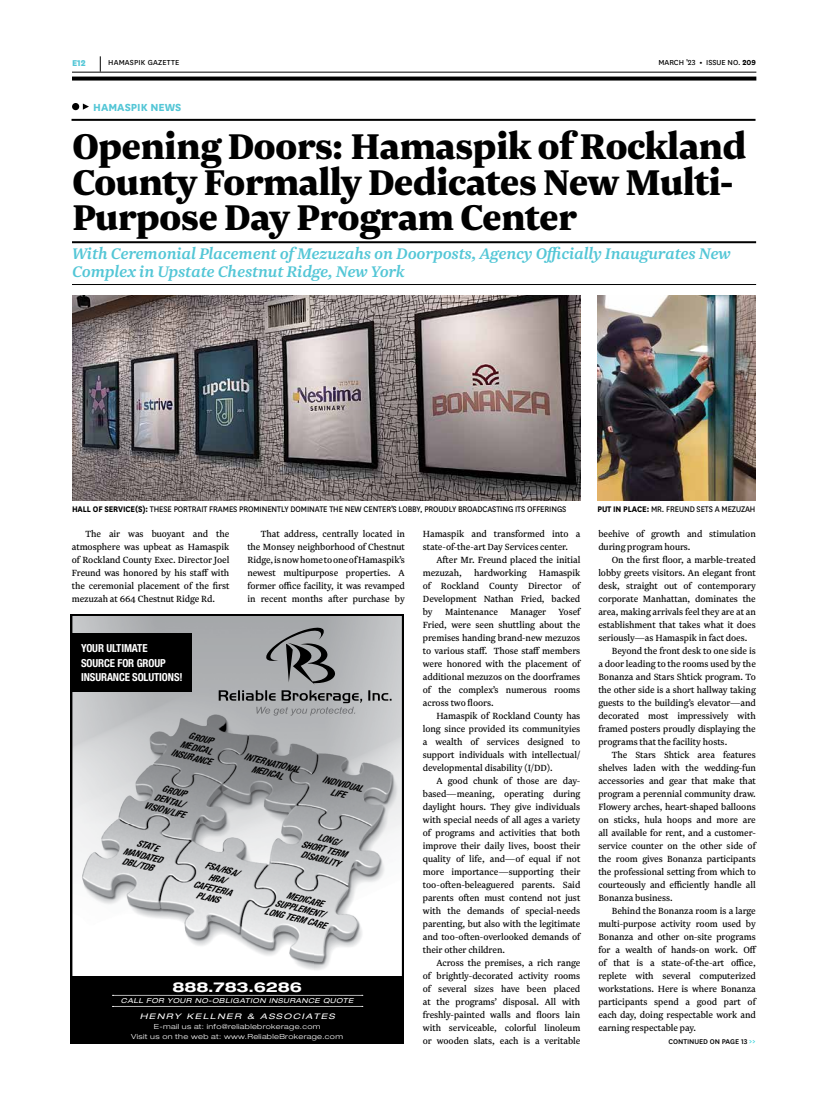
<style>
.page{position:relative;width:828px;height:1116px;background:#fff}
.page>*{position:absolute;margin:0;border:0;box-sizing:border-box;transform-origin:0 0}
.t1{font:900 42px/35.5px "Newzald";letter-spacing:-.02em;color:#000}
.t2{font:italic 500 18px/18px "Newzald";letter-spacing:-.01em;color:#53c6d6;scale:1.04 1}
.t3{font:700 expanded 13.6px "Helvetica Neue";letter-spacing:-.01em;color:#fff;scale:1.09 1}
.t4{font:700 12px "National";color:#53c6d6}
.t5{font:700 condensed 11.1px/14.5px "Helvetica Neue";letter-spacing:-.01em;color:#fff}
.t6{font:10.5px/13px "Newzald";letter-spacing:-.005em;color:#000;text-align:justify}
.t7{font:800 9.9px "National";color:#53c6d6}
.t8{font:9.5px "National";letter-spacing:-.01em;color:#000;scale:.92 1}
.t9{font:italic 700 condensed 9.4px/10.3px "Helvetica Neue";color:#000;text-align:center;scale:.96 1}
.t10{font:8.5px "National";color:#000}
.t11{font:8.5px "National";letter-spacing:.02em;color:#000}
.t12{font:500 8px "National";color:#000}
.t13{font:italic expanded 7.7px "Helvetica Neue";letter-spacing:.15em;color:#fff;scale:1.19 1}
.t14{font:300 expanded 7px/9.4px "Helvetica Neue";letter-spacing:.04em;color:#fff;text-align:center;scale:1.09 1}
.t15{font:italic expanded 6.8px "Helvetica Neue";letter-spacing:.05em;color:#fff;scale:1.09 1}
.s1{font-weight:700}
.s2{color:#08c6d2}
</style>
<div class="page">
<hr style="left:72px;top:119px;width:684px;height:2px;background:#000">
<div style="left:72px;top:103px;width:7px;height:7px;background:#000;border-radius:50%"></div>
<svg style="left:83px;top:104px;width:6px;height:6px"></svg>
<hr style="left:72px;top:241px;width:684px;height:2px;background:#000">
<hr style="left:72px;top:284px;width:684px;height:1px;background:#000">
<svg style="left:71px;top:614px;width:333px;height:430px;background:#9d9ea0"></svg>
<div style="left:71px;top:634px;width:121px;height:58px;background:#000"></div>
<svg style="left:112px;top:1006px;width:251px;height:1px"></svg>
<svg style="left:112px;top:995px;width:251px;height:1px"></svg>
<img style="left:598px;top:295px;width:158px;height:205px">
<img style="left:73px;top:295px;width:507px;height:205px">
<svg style="left:72px;top:77px;width:684px;height:4px;background:#1c1c1c"></svg>
<hr style="left:72px;top:72px;width:684px;height:1px;background:#000">
<svg style="left:100px;top:56px;width:1px;height:16px"></svg>
<p class="t7" style="left:72px;top:55px;width:15px">E12</p>
<p class="t11" style="left:108px;top:57px;width:73px">HAMASPIK GAZETTE</p>
<p class="t10" style="left:658px;top:57px;width:99px">MARCH ’23 <span class="s1">•</span> ISSUE NO. <span class="s1">209</span></p>
<p class="t4" style="left:93px;top:99px;width:90px">HAMASPIK NEWS</p>
<h1 class="t1" style="left:72px;top:127px;width:676px">Opening Doors: Hamaspik of Rockland<br>County Formally Dedicates New Multi-<br>Purpose Day Program Center</h1>
<h2 class="t2" style="left:72px;top:244px;width:635px">With Ceremonial Placement of Mezuzahs on Doorposts, Agency Officially Inaugurates New<br>Complex in Upstate Chestnut Ridge, New York</h2>
<p class="t8" style="left:72px;top:502px;width:539px"><span class="s1">HALL OF SERVICE(S):</span> THESE PORTRAIT FRAMES PROMINENTLY DOMINATE THE NEW CENTER’S LOBBY, PROUDLY BROADCASTING ITS OFFERINGS</p>
<p class="t8" style="left:597px;top:502px;width:173px"><span class="s1">PUT IN PLACE:</span> MR. FREUND SETS A MEZUZAH</p>
<p class="t6" style="left:72px;top:527px;width:159px;text-indent:14px">The air was buoyant and the atmosphere was upbeat as Hamaspik of Rockland County Exec. Director Joel Freund was honored by his staff with the ceremonial placement of the first mezuzah at 664 Chestnut Ridge Rd.</p>
<p class="t6" style="left:247px;top:527px;width:159px;text-indent:14px">That address, centrally located in the Monsey neighborhood of Chestnut Ridge, is now home to one of Hamaspik’s newest multipurpose properties. A former office facility, it was revamped in recent months after purchase by</p>
<p class="t6" style="left:423px;top:527px;width:159px">Hamaspik and transformed into a state-of-the-art Day Services center.</p>
<p class="t6" style="left:423px;top:553px;width:159px;text-indent:14px">After Mr. Freund placed the initial mezuzah, hardworking Hamaspik of Rockland County Director of Development Nathan Fried, backed by Maintenance Manager Yosef Fried, were seen shuttling about the premises handing brand-new mezuzos to various staff. Those staff members were honored with the placement of additional mezuzos on the doorframes of the complex’s numerous rooms across two floors.</p>
<p class="t6" style="left:423px;top:709px;width:159px;text-indent:14px">Hamaspik of Rockland County has long since provided its communityies a wealth of services designed to support individuals with intellectual/ developmental disability (I/DD).</p>
<p class="t6" style="left:423px;top:774px;width:159px;text-indent:14px">A good chunk of those are day&shy;based—meaning, operating during daylight hours. They give individuals with special needs of all ages a variety of programs and activities that both improve their daily lives, boost their quality of life, and—of equal if not more importance—supporting their too-often-beleaguered parents. Said parents often must contend not just with the demands of special-needs parenting, but also with the legitimate and too-often-overlooked demands of their other children.</p>
<p class="t6" style="left:423px;top:956px;width:159px;text-indent:14px">Across the premises, a rich range of brightly-decorated activity rooms of several sizes have been placed at the programs’ disposal. All with freshly-painted walls and floors lain with serviceable, colorful linoleum or wooden slats, each is a veritable</p>
<p class="t5" style="left:81px;top:641px;width:103px">YOUR ULTIMATE<br>SOURCE FOR GROUP<br>INSURANCE SOLUTIONS!</p>
<p class="t9" style="left:190px;top:730px;width:27px;rotate:14deg">GROUP</p>
<p class="t9" style="left:182px;top:738px;width:35px;rotate:14deg">MEDICAL</p>
<p class="t9" style="left:172px;top:747px;width:45px;rotate:14deg">INSURANCE</p>
<p class="t9" style="left:246px;top:751px;width:61px;rotate:14deg">INTERNATIONAL<br>MEDICAL</p>
<p class="t9" style="left:324px;top:774px;width:44px;rotate:14deg">INDIVIDUAL<br>LIFE</p>
<p class="t9" style="left:163px;top:783px;width:27px;rotate:14deg">GROUP</p>
<p class="t9" style="left:156px;top:792px;width:33px;rotate:14deg">DENTAL/</p>
<p class="t9" style="left:145px;top:800px;width:45px;rotate:14deg">VISION/LIFE</p>
<p class="t9" style="left:127px;top:835px;width:43px;rotate:14deg">STATE<br>MANDATED<br>DBL/TDB</p>
<p class="t9" style="left:305px;top:828px;width:50px;rotate:14deg">LONG/<br>SHORT TERM<br>DISABILITY</p>
<p class="t9" style="left:207px;top:860px;width:37px;rotate:14deg">FSA/HSA/</p>
<p class="t9" style="left:210px;top:871px;width:20px;rotate:14deg">HRA/</p>
<p class="t9" style="left:195px;top:878px;width:42px;rotate:14deg">CAFETERIA</p>
<p class="t9" style="left:198px;top:889px;width:26px;rotate:14deg">PLANS</p>
<p class="t9" style="left:288px;top:890px;width:40px;rotate:14deg">MEDICARE</p>
<p class="t9" style="left:277px;top:897px;width:54px;rotate:14deg">SUPPLEMENT/</p>
<p class="t9" style="left:266px;top:905px;width:67px;rotate:14deg">LONG TERM CARE</p>
<p class="t3" style="left:172px;top:978px;width:120px">888.783.6286</p>
<p class="t13" style="left:140px;top:1011px;width:165px">HENRY KELLNER &amp; ASSOCIATES</p>
<p class="t15" style="left:121px;top:997px;width:215px">CALL FOR YOUR NO-OBLIGATION INSURANCE QUOTE</p>
<p class="t14" style="left:131px;top:1022px;width:196px">E-mail us at: info@reliablebrokerage.com<br>Visit us on the web at: www.ReliableBrokerage.com</p>
<p class="t6" style="left:598px;top:527px;width:159px">beehive of growth and stimulation during program hours.</p>
<p class="t6" style="left:612px;top:553px;width:146px">On the first floor, a marble-treated</p>
<p class="t6" style="left:598px;top:566px;width:159px">lobby greets visitors. An elegant front</p>
<p class="t6" style="left:598px;top:579px;width:159px">desk, straight out of contemporary</p>
<p class="t6" style="left:598px;top:592px;width:159px">corporate Manhattan, dominates the</p>
<p class="t6" style="left:598px;top:605px;width:159px">area, making arrivals feel they are at an</p>
<p class="t6" style="left:598px;top:618px;width:159px">establishment that takes what it does</p>
<p class="t6" style="left:598px;top:631px;width:150px">seriously—as Hamaspik in fact does.</p>
<p class="t6" style="left:612px;top:644px;width:146px">Beyond the front desk to one side is</p>
<p class="t6" style="left:598px;top:657px;width:159px">a door leading to the rooms used by the</p>
<p class="t6" style="left:598px;top:670px;width:159px">Bonanza and Stars Shtick program. To</p>
<p class="t6" style="left:598px;top:683px;width:159px">the other side is a short hallway taking</p>
<p class="t6" style="left:598px;top:696px;width:159px">guests to the building’s elevator—and</p>
<p class="t6" style="left:598px;top:709px;width:159px">decorated most impressively with</p>
<p class="t6" style="left:598px;top:722px;width:159px">framed posters proudly displaying the</p>
<p class="t6" style="left:598px;top:735px;width:130px">programs that the facility hosts.</p>
<p class="t6" style="left:612px;top:748px;width:146px">The Stars Shtick area features</p>
<p class="t6" style="left:598px;top:761px;width:159px">shelves laden with the wedding-fun</p>
<p class="t6" style="left:598px;top:774px;width:159px">accessories and gear that make that</p>
<p class="t6" style="left:598px;top:787px;width:159px">program a perennial community draw.</p>
<p class="t6" style="left:598px;top:800px;width:159px">Flowery arches, heart-shaped balloons</p>
<p class="t6" style="left:598px;top:813px;width:159px">on sticks, hula hoops and more are</p>
<p class="t6" style="left:598px;top:826px;width:159px">all available for rent, and a customer-</p>
<p class="t6" style="left:598px;top:839px;width:159px">service counter on the other side of</p>
<p class="t6" style="left:598px;top:852px;width:159px">the room gives Bonanza participants</p>
<p class="t6" style="left:598px;top:865px;width:159px">the professional setting from which to</p>
<p class="t6" style="left:598px;top:878px;width:159px">courteously and efficiently handle all</p>
<p class="t6" style="left:598px;top:891px;width:76px">Bonanza business.</p>
<p class="t6" style="left:612px;top:904px;width:145px">Behind the Bonanza room is a large</p>
<p class="t6" style="left:598px;top:917px;width:159px">multi-purpose activity room used by</p>
<p class="t6" style="left:598px;top:930px;width:159px">Bonanza and other on-site programs</p>
<p class="t6" style="left:598px;top:943px;width:160px">for a wealth of hands-on work. Off</p>
<p class="t6" style="left:598px;top:956px;width:159px">of that is a state-of-the-art office,</p>
<p class="t6" style="left:598px;top:969px;width:159px">replete with several computerized</p>
<p class="t6" style="left:598px;top:982px;width:159px">workstations. Here is where Bonanza</p>
<p class="t6" style="left:598px;top:995px;width:159px">participants spend a good part of</p>
<p class="t6" style="left:598px;top:1008px;width:159px">each day, doing respectable work and</p>
<p class="t6" style="left:598px;top:1021px;width:99px">earning respectable pay.</p>
<p class="t12" style="left:669px;top:1036px;width:88px">CONTINUED ON PAGE 13 <span class="s2">&gt;&gt;</span></p>
</div>
